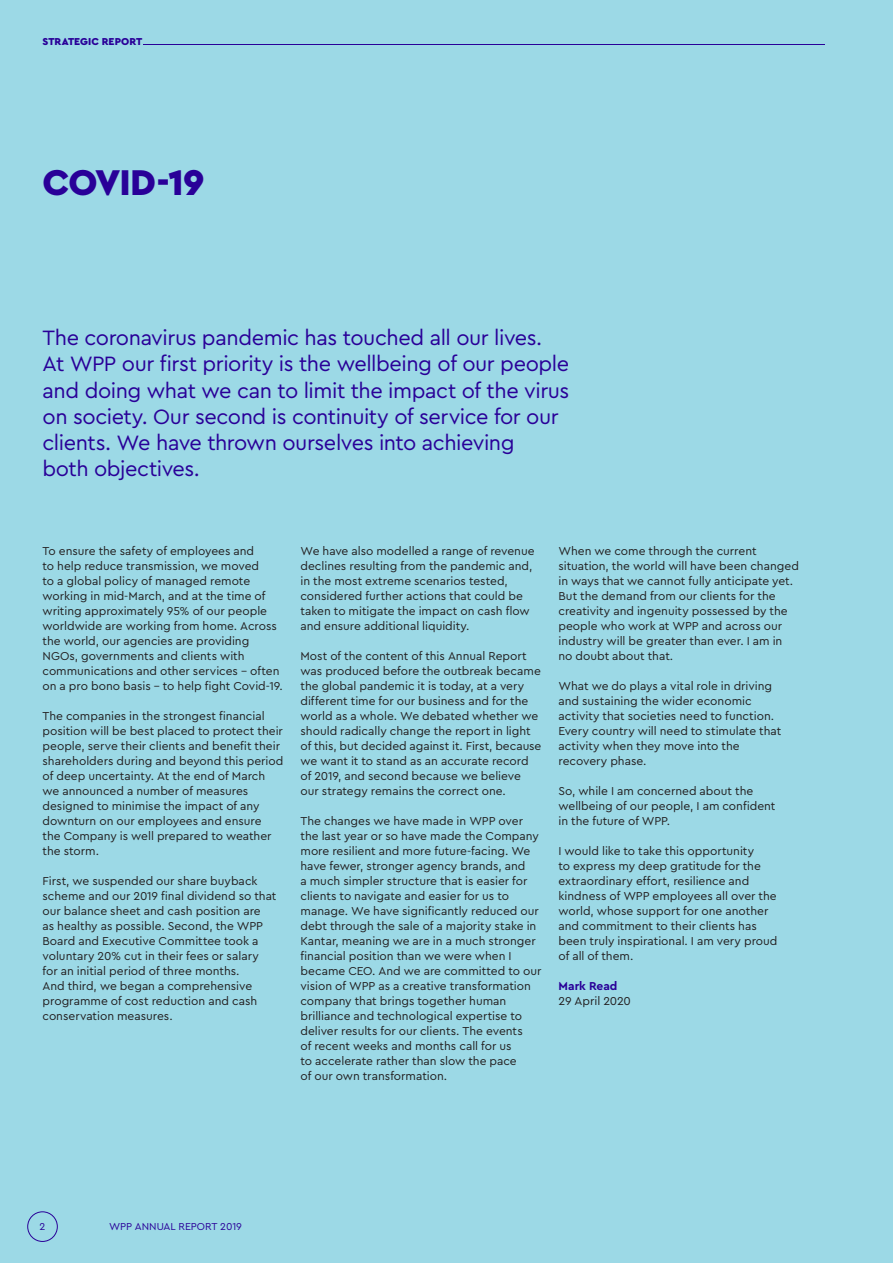
<style>
.page{position:relative;width:893px;height:1263px;background:#9cd9e6}
.page>*{position:absolute;margin:0;border:0;box-sizing:border-box;transform-origin:0 0}
.t1{font:900 37.5px "WPP";letter-spacing:-.025em;color:#290098}
.t2{font:21.75px/26.2px "WPP";letter-spacing:-.02em;color:#290098}
.t3{font:12px/15px "WPP";color:#231f20}
.t4{font:700 12px "WPP";color:#290098}
.t5{font:10.5px "WPP";letter-spacing:-.005em;color:#290098}
.t6{font:900 10.5px "WPP";letter-spacing:.005em;color:#290098}
</style>
<div class="page">
<hr style="left:144px;top:44px;width:681px;height:1px;background:#290098">
<div style="left:27px;top:1211px;width:31px;height:31px;border:1px solid #290098;border-radius:50%"></div>
<p class="t6" style="left:43px;top:35px;width:101px">STRATEGIC REPORT</p>
<h1 class="t1" style="left:43px;top:158px;width:164px">COVID-19</h1>
<p class="t2" style="left:43px;top:324px;width:528px">The coronavirus pandemic has touched all our lives.<br>At WPP our first priority is the wellbeing of our people and doing what we can to limit the impact of the virus on society. Our second is continuity of service for our clients. We have thrown ourselves into achieving<br>both objectives.</p>
<p class="t3" style="left:43px;top:543px;width:242px">To ensure the safety of employees and<br>to help reduce transmission, we moved<br>to a global policy of managed remote working in mid-March, and at the time of writing approximately 95% of our people worldwide are working from home. Across the world, our agencies are providing NGOs, governments and clients with communications and other services – often on a pro bono basis – to help fight Covid-19.</p>
<p class="t3" style="left:43px;top:708px;width:242px">The companies in the strongest financial position will be best placed to protect their people, serve their clients and benefit their shareholders during and beyond this period of deep uncertainty. At the end of March we announced a number of measures designed to minimise the impact of any downturn on our employees and ensure<br>the Company is well prepared to weather the storm.</p>
<p class="t3" style="left:43px;top:873px;width:236px">First, we suspended our share buyback scheme and our 2019 final dividend so that our balance sheet and cash position are<br>as healthy as possible. Second, the WPP Board and Executive Committee took a voluntary 20% cut in their fees or salary for an initial period of three months.<br>And third, we began a comprehensive programme of cost reduction and cash conservation measures.</p>
<p class="t3" style="left:300px;top:543px;width:236px">We have also modelled a range of revenue declines resulting from the pandemic and, in the most extreme scenarios tested, considered further actions that could be taken to mitigate the impact on cash flow and ensure additional liquidity.</p>
<p class="t3" style="left:300px;top:648px;width:242px">Most of the content of this Annual Report was produced before the outbreak became the global pandemic it is today, at a very different time for our business and for the world as a whole. We debated whether we should radically change the report in light of this, but decided against it. First, because we want it to stand as an accurate record of 2019, and second because we believe our strategy remains the correct one.</p>
<p class="t3" style="left:300px;top:813px;width:242px">The changes we have made in WPP over the last year or so have made the Company more resilient and more future-facing. We have fewer, stronger agency brands, and<br>a much simpler structure that is easier for clients to navigate and easier for us to manage. We have significantly reduced our debt through the sale of a majority stake in Kantar, meaning we are in a much stronger financial position than we were when I became CEO. And we are committed to our vision of WPP as a creative transformation company that brings together human brilliance and technological expertise to deliver results for our clients. The events<br>of recent weeks and months call for us<br>to accelerate rather than slow the pace<br>of our own transformation.</p>
<p class="t3" style="left:558px;top:543px;width:242px">When we come through the current situation, the world will have been changed in ways that we cannot fully anticipate yet.<br>But the demand from our clients for the creativity and ingenuity possessed by the people who work at WPP and across our industry will be greater than ever. I am in no doubt about that.</p>
<p class="t3" style="left:558px;top:678px;width:224px">What we do plays a vital role in driving and sustaining the wider economic activity that societies need to function.<br>Every country will need to stimulate that activity when they move into the recovery phase.</p>
<p class="t3" style="left:558px;top:783px;width:219px">So, while I am concerned about the wellbeing of our people, I am confident in the future of WPP.</p>
<p class="t3" style="left:558px;top:843px;width:221px">I would like to take this opportunity<br>to express my deep gratitude for the extraordinary effort, resilience and kindness of WPP employees all over the world, whose support for one another and commitment to their clients has been truly inspirational. I am very proud of all of them.</p>
<p class="t4" style="left:558px;top:978px;width:61px">Mark Read</p>
<p class="t3" style="left:558px;top:993px;width:74px">29 April 2020</p>
<p class="t5" style="left:40px;top:1220px;width:7px">2</p>
<p class="t5" style="left:109px;top:1220px;width:134px">WPP ANNUAL REPORT 2019</p>
</div>
